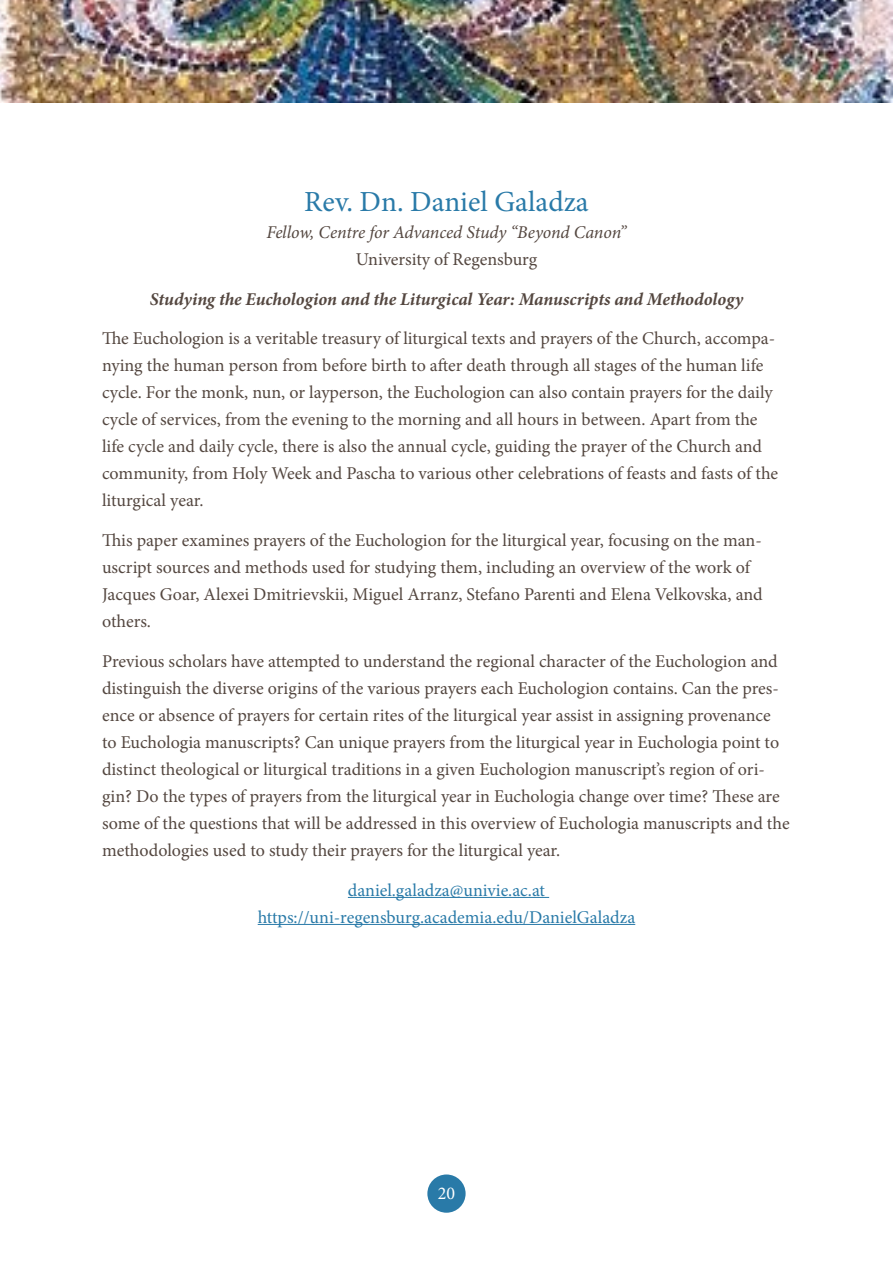
<style>
.page{position:relative;width:893px;height:1263px;background:#fff}
.page>*{position:absolute;margin:0;border:0;box-sizing:border-box;transform-origin:0 0}
.t1{font:29.1px "Minion Pro";color:#297aa8}
.t2{font:18px/27px "Minion Pro";color:#544740}
.t3{font:18px/27px "Minion Pro";color:#297aa8;text-align:center}
.t4{font:italic 700 18px "Minion Pro";letter-spacing:-.005em;color:#544740}
.t5{font:italic 18px "Minion Pro";letter-spacing:-.01em;color:#544740}
.t6{font:18px "Minion Pro";color:#fff}
</style>
<div class="page">
<div style="left:427px;top:1174px;width:39px;height:39px;background:#297aa8;border-radius:50%"></div>
<img style="left:0;top:0;width:893px;height:102px">
<hr style="left:348px;top:897px;width:201px;height:1px;background:#297aa8">
<hr style="left:258px;top:924px;width:377px;height:1px;background:#297aa8">
<h1 class="t1" style="left:304px;top:182px;width:286px">Rev. Dn. Daniel Galadza</h1>
<p class="t5" style="left:266px;top:220px;width:361px">Fellow, Centre for Advanced Study “Beyond Canon”</p>
<p class="t2" style="left:356px;top:246px;width:183px">University of Regensburg</p>
<p class="t4" style="left:150px;top:286px;width:595px">Studying the Euchologion and the Liturgical Year: Manuscripts and Methodology</p>
<p class="t2" style="left:102px;top:325px;width:678px">The Euchologion is a veritable treasury of liturgical texts and prayers of the Church, accompa&shy;nying the human person from before birth to after death through all stages of the human life cycle. For the monk, nun, or layperson, the Euchologion can also contain prayers for the daily cycle of services, from the evening to the morning and all hours in between. Apart from the life cycle and daily cycle, there is also the annual cycle, guiding the prayer of the Church and community, from Holy Week and Pascha to various other celebrations of feasts and fasts of the liturgical year.</p>
<p class="t2" style="left:102px;top:527px;width:662px">This paper examines prayers of the Euchologion for the liturgical year, focusing on the man&shy;uscript sources and methods used for studying them, including an overview of the work of Jacques Goar, Alexei Dmitrievskii, Miguel Arranz, Stefano Parenti and Elena Velkovska, and others.</p>
<p class="t2" style="left:102px;top:648px;width:689px">Previous scholars have attempted to understand the regional character of the Euchologion and distinguish the diverse origins of the various prayers each Euchologion contains. Can the pres&shy;ence or absence of prayers for certain rites of the liturgical year assist in assigning provenance to Euchologia manuscripts? Can unique prayers from the liturgical year in Euchologia point to distinct theological or liturgical traditions in a given Euchologion manuscript’s region of ori&shy;gin? Do the types of prayers from the liturgical year in Euchologia change over time? These are some of the questions that will be addressed in this overview of Euchologia manuscripts and the methodologies used to study their prayers for the liturgical year.</p>
<p class="t3" style="left:258px;top:876px;width:379px">daniel.galadza@univie.ac.at https://uni-regensburg.academia.edu/DanielGaladza</p>
<p class="t6" style="left:438px;top:1181px;width:19px">20</p>
</div>
